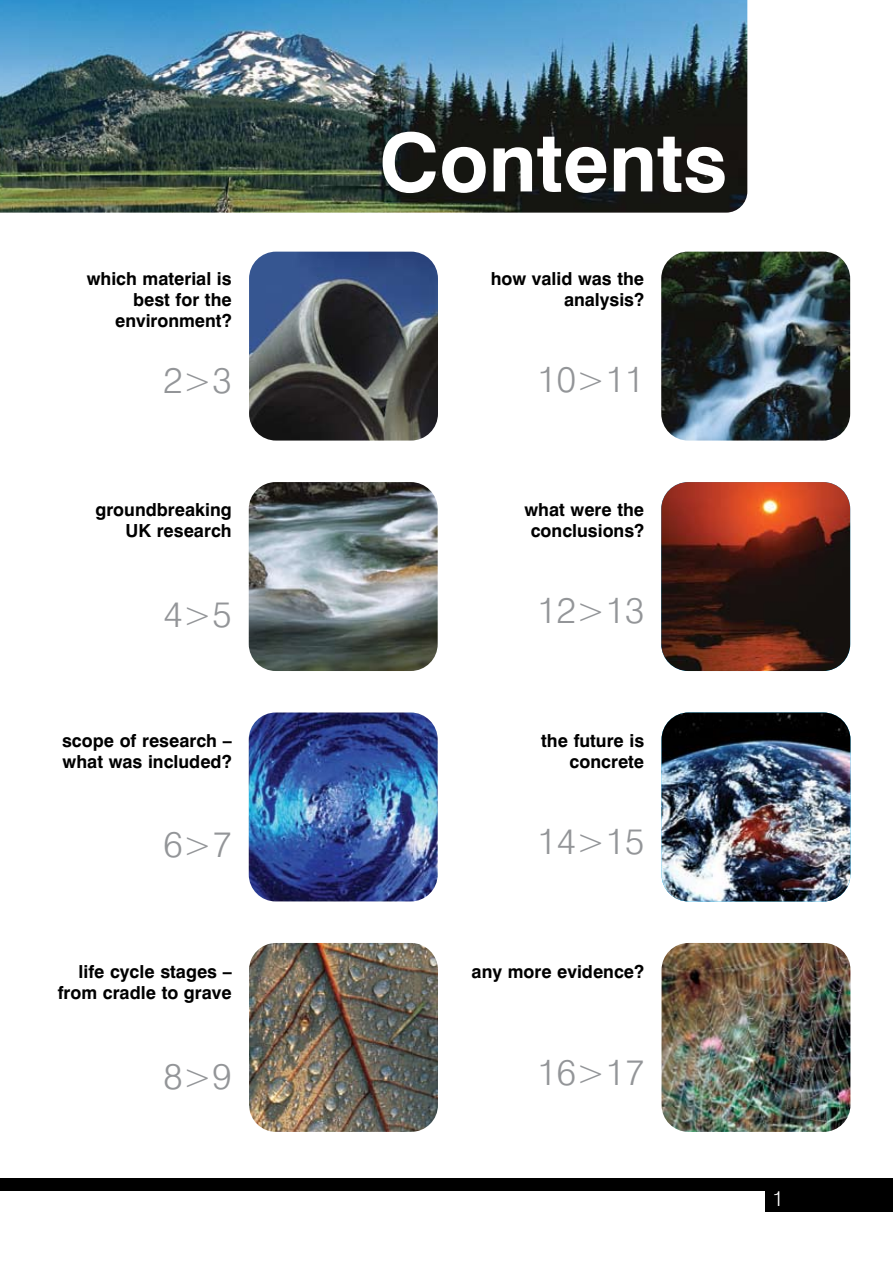
<style>
.page{position:relative;width:893px;height:1263px;background:#fff}
.page>*{position:absolute;margin:0;border:0;box-sizing:border-box;transform-origin:0 0}
.t1{font:700 81px "Swiss 721 BT";color:#fff}
.t2{font:300 36px "Swiss 721 BT";color:#939598}
.t3{font:300 21px "Swiss 721 BT";color:#fff}
.t4{font:700 18px/21px "Swiss 721 BT";color:#000;text-align:right}
</style>
<div class="page">
<img style="left:0;top:0;width:893px;height:1212px">
<p class="t1" style="left:379px;top:113px;width:350px">Contents</p>
<p class="t4" style="left:87px;top:268px;width:147px">which material is best for the environment?</p>
<p class="t4" style="left:491px;top:268px;width:155px">how valid was the analysis?</p>
<p class="t2" style="left:163px;top:358px;width:70px">2&gt;3</p>
<p class="t2" style="left:538px;top:357px;width:108px">10&gt;11</p>
<p class="t4" style="left:95px;top:499px;width:138px">groundbreaking<br>UK research</p>
<p class="t4" style="left:524px;top:499px;width:121px;text-align:center">what were the conclusions?</p>
<p class="t2" style="left:163px;top:592px;width:70px">4&gt;5</p>
<p class="t2" style="left:538px;top:588px;width:108px">12&gt;13</p>
<p class="t4" style="left:62px;top:730px;width:171px;text-align:left">scope of research – what was included?</p>
<p class="t4" style="left:541px;top:730px;width:105px">the future is concrete</p>
<p class="t2" style="left:163px;top:822px;width:70px">6&gt;7</p>
<p class="t2" style="left:538px;top:819px;width:108px">14&gt;15</p>
<p class="t4" style="left:58px;top:961px;width:176px">life cycle stages – from cradle to grave</p>
<p class="t4" style="left:472px;top:961px;width:174px">any more evidence?</p>
<p class="t2" style="left:163px;top:1054px;width:70px">8&gt;9</p>
<p class="t2" style="left:538px;top:1050px;width:108px">16&gt;17</p>
<p class="t3" style="left:772px;top:1185px;width:13px">1</p>
</div>
